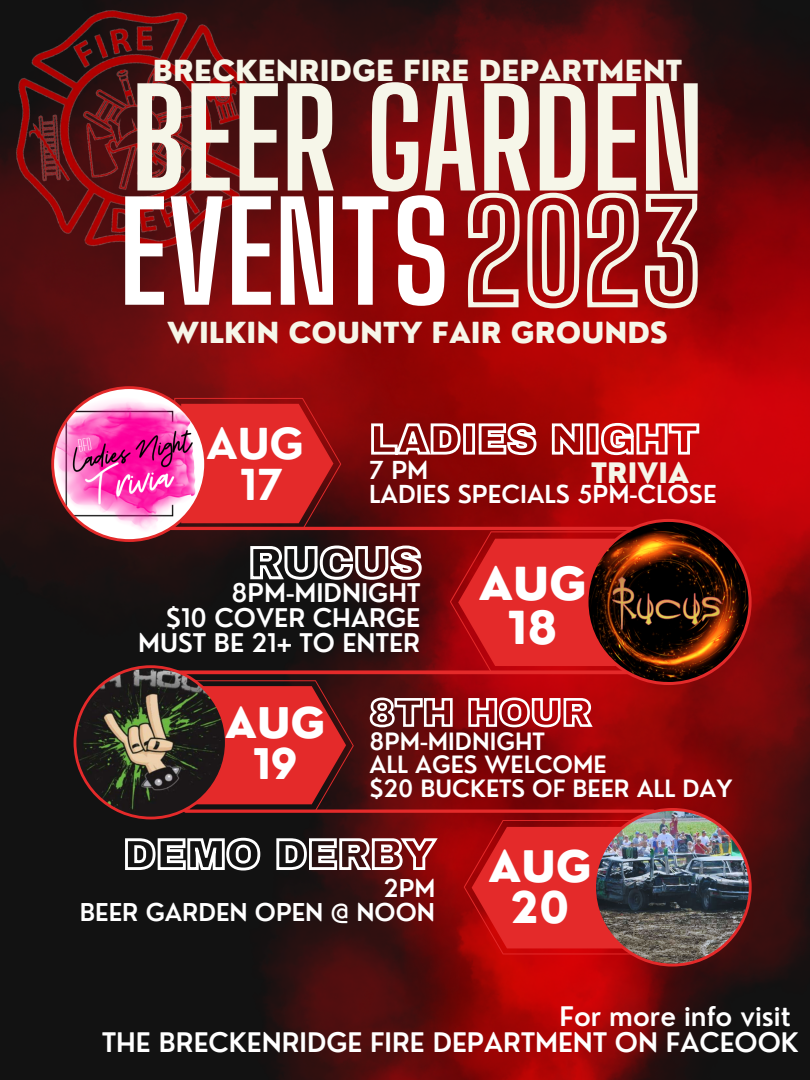
<style>
.page{position:relative;width:810px;height:1080px;background:#fff}
.page>*{position:absolute;margin:0;border:0;box-sizing:border-box;transform-origin:0 0}
.t1{font:700 135.5px "Big Shoulders Display";color:#fff}
.t2{font:700 134px "Big Shoulders Display";color:#f6f6e9}
.t3{font:800 44.38px "Nourd";color:#fff}
.t4{font:800 42.31px "Nourd";color:#fff}
.t5{font:700 41.62px "Nourd";color:#fff}
.t6{font:800 41.19px "Nourd";color:#fff}
.t7{font:800 28.31px "Nourd";color:#f6f6e9}
.t8{font:800 27.5px "Nourd";color:#f6f6e9}
.t9{font:600 26.31px "Nourd";color:#fff}
.t10{font:600 25.12px "Nourd";color:#fff}
.t11{font:600 24.19px "Nourd";color:#fff}
.t12{font:600 23.94px "Nourd";color:#fff}
.t13{font:600 23.31px "Nourd";color:#fff}
.s1{color:rgb(0 0 0/0)}
</style>
<div class="page">
<img style="left:0;top:0;width:810px;height:1080px">
<img style="left:0;top:0;width:317px;height:310px">
<svg style="left:51px;top:386px;width:701px;height:581px;background:#7b2325"></svg>
<svg style="left:465px;top:190px;width:235px;height:121px;background:#b2514e"></svg>
<p class="t7" style="left:153px;top:52px;width:531px">BRECKENRIDGE FIRE DEPARTMENT</p>
<p class="t2" style="left:131px;top:59px;width:574px">BEER GARDEN</p>
<p class="t1" style="left:119px;top:171px;width:584px">EVENTS<span class="s1">2023</span></p>
<p class="t7" style="left:167px;top:315px;width:503px">WILKIN COUNTY FAIR GROUNDS</p>
<p class="t5" style="left:206px;top:417px;width:99px">AUG</p>
<p class="t5" style="left:240px;top:458px;width:45px">17</p>
<p class="t11" style="left:369px;top:455px;width:61px">7 PM</p>
<p class="t11" style="left:369px;top:479px;width:349px">LADIES SPECIALS 5PM-CLOSE</p>
<p class="t8" style="left:591px;top:455px;width:100px">TRIVIA</p>
<p class="t10" style="left:232px;top:577px;width:190px">8PM-MIDNIGHT</p>
<p class="t10" style="left:166px;top:602px;width:256px">$10 COVER CHARGE</p>
<p class="t10" style="left:138px;top:627px;width:284px">MUST BE 21+ TO ENTER</p>
<p class="t3" style="left:479px;top:555px;width:109px">AUG</p>
<p class="t3" style="left:508px;top:600px;width:52px">18</p>
<p class="t6" style="left:225px;top:697px;width:102px">AUG</p>
<p class="t6" style="left:253px;top:738px;width:47px">19</p>
<p class="t13" style="left:370px;top:727px;width:177px">8PM-MIDNIGHT</p>
<p class="t13" style="left:370px;top:750px;width:239px">ALL AGES WELCOME</p>
<p class="t13" style="left:370px;top:773px;width:365px">$20 BUCKETS OF BEER ALL DAY</p>
<p class="t12" style="left:384px;top:873px;width:53px">2PM</p>
<p class="t12" style="left:80px;top:897px;width:357px">BEER GARDEN OPEN @ NOON</p>
<p class="t4" style="left:489px;top:839px;width:104px">AUG</p>
<p class="t4" style="left:510px;top:881px;width:61px">20</p>
<p class="t9" style="left:560px;top:1000px;width:233px">For more info visit</p>
<p class="t9" style="left:102px;top:1026px;width:698px">THE BRECKENRIDGE FIRE DEPARTMENT ON FACEOOK</p>
</div>
